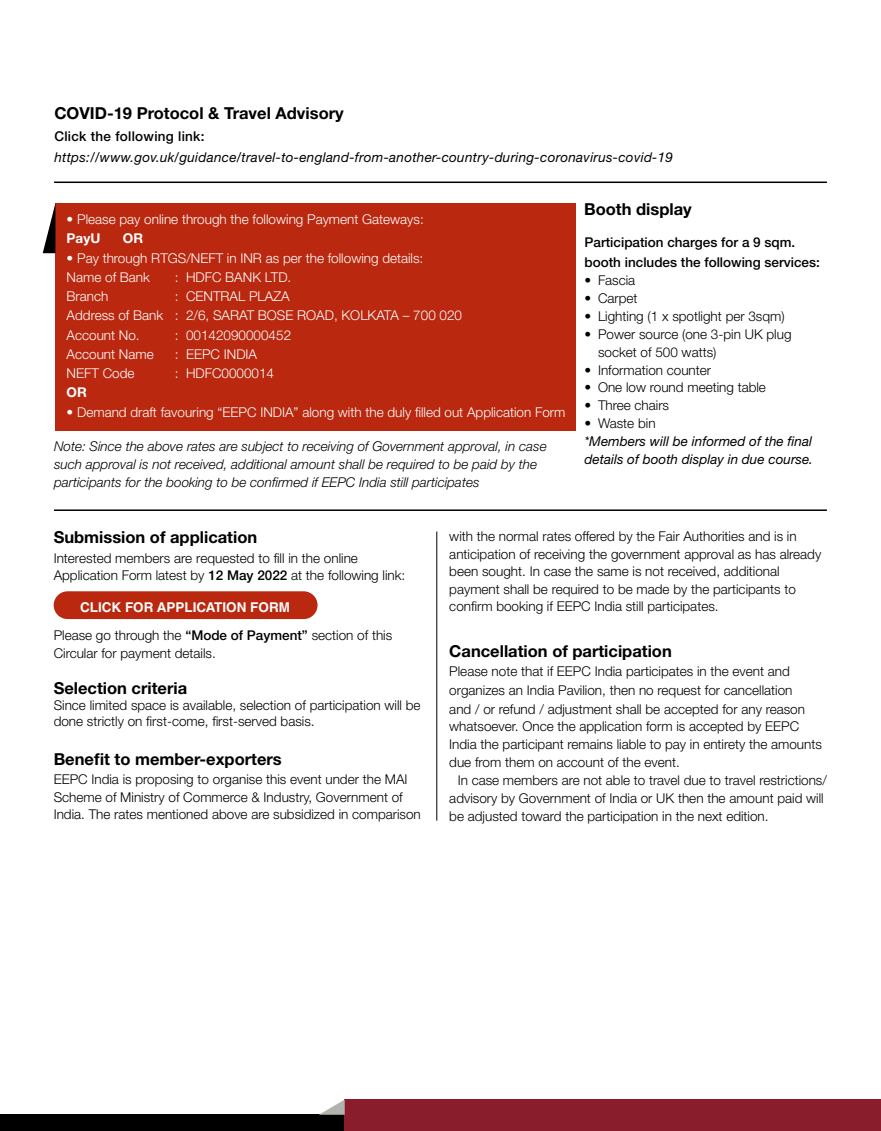
<style>
.page{position:relative;width:881px;height:1131px;background:#fff}
.page>*{position:absolute;margin:0;border:0;box-sizing:border-box;transform-origin:0 0}
.t1{font:700 16.5px "Helvetica Neue LT Std";color:#000}
.t2{font:300 13.5px/18.3px "Helvetica Neue LT Std";color:#000}
.t3{font:300 13.5px/19.2px "Helvetica Neue LT Std";color:#fff}
.t4{font:italic 300 13.5px/18px "Helvetica Neue LT Std";color:#000}
.t5{font:italic 13.5px "Helvetica Neue LT Std";letter-spacing:.02em;color:#000}
.t6{font:italic 13.5px/17.9px "Helvetica Neue LT Std";color:#000}
.t7{font:500 13.5px/20.1px "Helvetica Neue LT Std";color:#000}
.t8{font:700 13.5px "Helvetica LT Std";color:#fff}
.t9{font:500 13.5px "Helvetica Neue LT Std";letter-spacing:.02em;color:#000}
.t10{font:700 13.5px "Helvetica Neue LT Std";color:#fff}
.s1{font-weight:500}
</style>
<div class="page">
<div style="left:54px;top:591px;width:263px;height:28px;background:#b9280f;border-radius:14px"></div>
<hr style="left:436px;top:532px;width:1px;height:289px;background:#000">
<hr style="left:54px;top:182px;width:772px;height:1px;background:#000">
<hr style="left:54px;top:509px;width:772px;height:2px;background:#000">
<div style="left:55px;top:203px;width:520px;height:227px;background:#b9280f"></div>
<svg style="left:43px;top:205px;width:12px;height:48px"></svg>
<div style="left:1px;top:1115px;width:365px;height:16px;background:#000"></div>
<div style="left:344px;top:1100px;width:536px;height:31px;background:#891d2c"></div>
<svg style="left:318px;top:1100px;width:26px;height:15px"></svg>
<p class="t1" style="left:54px;top:103px;width:291px">COVID-19 Protocol &amp; Travel Advisory</p>
<p class="t9" style="left:54px;top:128px;width:152px">Click the following link:</p>
<p class="t5" style="left:54px;top:149px;width:620px">https://www.gov.uk/guidance/travel-to-england-from-another-country-during-coronavirus-covid-19</p>
<p class="t3" style="left:67px;top:210px;width:358px">• Please pay online through the following Payment Gateways:</p>
<p class="t10" style="left:67px;top:230px;width:35px">PayU</p>
<p class="t10" style="left:123px;top:230px;width:22px">OR</p>
<p class="t3" style="left:67px;top:248px;width:358px">• Pay through RTGS/NEFT in INR as per the following details:<br>Name of Bank</p>
<p class="t3" style="left:175px;top:267px;width:118px">: HDFC BANK LTD.</p>
<p class="t3" style="left:67px;top:287px;width:397px;text-indent:108px">: CENTRAL PLAZA<br>Address of Bank : 2/6, SARAT BOSE ROAD, KOLKATA – 700 020<br>Account No.</p>
<p class="t3" style="left:67px;top:287px;width:43px">Branch</p>
<p class="t3" style="left:175px;top:325px;width:118px">: 00142090000452</p>
<p class="t3" style="left:67px;top:344px;width:89px">Account Name</p>
<p class="t3" style="left:175px;top:344px;width:84px">: EEPC INDIA</p>
<p class="t3" style="left:67px;top:364px;width:69px">NEFT Code</p>
<p class="t3" style="left:175px;top:364px;width:101px">: HDFC0000014</p>
<p class="t10" style="left:67px;top:384px;width:22px">OR</p>
<p class="t3" style="left:67px;top:402px;width:500px">• Demand draft favouring “EEPC INDIA” along with the duly filled out Application Form</p>
<p class="t4" style="left:54px;top:437px;width:494px">Note: Since the above rates are subject to receiving of Government approval, in case such approval is not received, additional amount shall be required to be paid by the participants for the booking to be confirmed if EEPC India still participates</p>
<p class="t1" style="left:584px;top:199px;width:109px">Booth display</p>
<p class="t7" style="left:584px;top:232px;width:237px">Participation charges for a 9 sqm. booth includes the following services:</p>
<p class="t2" style="left:584px;top:271px;width:52px">• Fascia</p>
<p class="t2" style="left:584px;top:289px;width:55px">• Carpet</p>
<p class="t2" style="left:584px;top:307px;width:202px">• Lighting (1 x spotlight per 3sqm)</p>
<p class="t2" style="left:598px;top:325px;width:195px;line-height:17.9px;text-indent:-14px">• Power source (one 3-pin UK plug socket of 500 watts)</p>
<p class="t2" style="left:584px;top:360px;width:128px">• Information counter</p>
<p class="t2" style="left:584px;top:378px;width:183px">• One low round meeting table</p>
<p class="t2" style="left:584px;top:396px;width:86px">• Three chairs</p>
<p class="t2" style="left:584px;top:414px;width:72px">• Waste bin</p>
<p class="t6" style="left:584px;top:432px;width:230px">*Members will be informed of the final details of booth display in due course.</p>
<p class="t1" style="left:54px;top:527px;width:205px">Submission of application</p>
<p class="t2" style="left:54px;top:549px;width:353px;line-height:17.2px">Interested members are requested to fill in the online<br>Application Form latest by <span class="s1">12 May 2022</span> at the following link:</p>
<p class="t8" style="left:80px;top:599px;width:211px">CLICK FOR APPLICATION FORM</p>
<p class="t2" style="left:54px;top:626px;width:340px">Please go through the <span class="s1">“Mode of Payment”</span> section of this<br>Circular for payment details.</p>
<p class="t1" style="left:54px;top:678px;width:135px">Selection criteria</p>
<p class="t2" style="left:54px;top:697px;width:368px;line-height:16.2px">Since limited space is available, selection of participation will be done strictly on first-come, first-served basis.</p>
<p class="t1" style="left:54px;top:749px;width:229px">Benefit to member-exporters</p>
<p class="t2" style="left:54px;top:770px;width:368px;line-height:17.7px">EEPC India is proposing to organise this event under the MAI<br>Scheme of Ministry of Commerce &amp; Industry, Government of<br>India. The rates mentioned above are subsidized in comparison</p>
<p class="t2" style="left:449px;top:527px;width:373px;line-height:17.5px">with the normal rates offered by the Fair Authorities and is in anticipation of receiving the government approval as has already been sought. In case the same is not received, additional payment shall be required to be made by the participants to confirm booking if EEPC India still participates.</p>
<p class="t1" style="left:449px;top:641px;width:224px">Cancellation of participation</p>
<p class="t2" style="left:449px;top:661px;width:374px">Please note that if EEPC India participates in the event and organizes an India Pavilion, then no request for cancellation<br>and / or refund / adjustment shall be accepted for any reason whatsoever. Once the application form is accepted by EEPC India the participant remains liable to pay in entirety the amounts due from them on account of the event.</p>
<p class="t2" style="left:449px;top:771px;width:379px;text-indent:9px">In case members are not able to travel due to travel restrictions/ advisory by Government of India or UK then the amount paid will be adjusted toward the participation in the next edition.</p>
</div>
